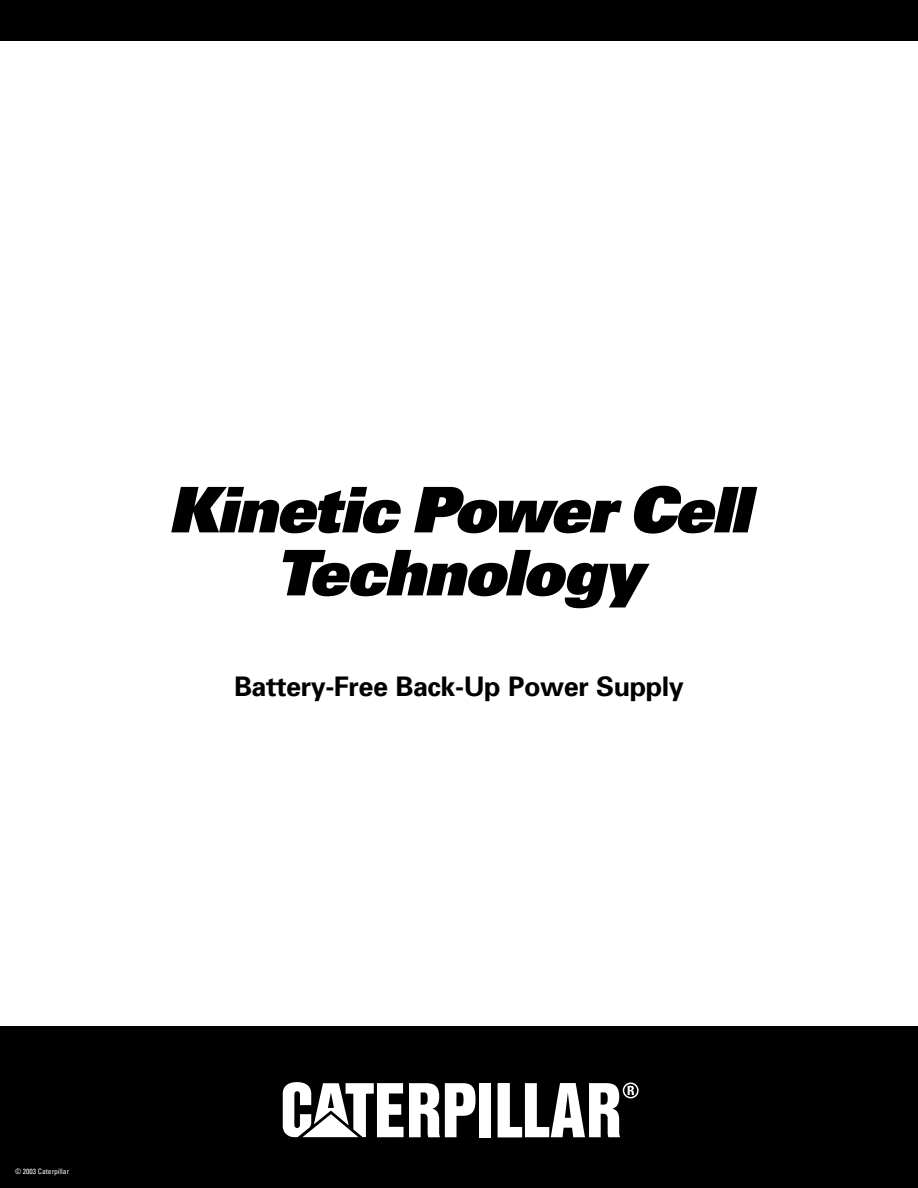
<style>
.page{position:relative;width:918px;height:1188px;background:#fff}
.page>*{position:absolute;margin:0;border:0;box-sizing:border-box;transform-origin:0 0}
.t1{font:italic 900 63px/63px "Univers";letter-spacing:-.02em;color:#000;text-align:center}
.t2{font:700 27px "Univers";letter-spacing:-.015em;color:#000}
.t3{font:condensed 7.5px "Univers";color:#fff}
</style>
<div class="page">
<div style="left:0;top:0;width:918px;height:40px;background:#000"></div>
<div style="left:0;top:1026px;width:918px;height:162px;background:#000"></div>
<div style="left:480px;top:1083px;width:11px;height:54px;background:#fff"></div>
<svg style="left:283px;top:1082px;width:193px;height:55px"></svg>
<svg style="left:498px;top:1083px;width:141px;height:54px"></svg>
<h1 class="t1" style="left:168px;top:486px;width:583px">Kinetic Power Cell<br>Technology</h1>
<p class="t2" style="left:234px;top:677px;width:451px">Battery-Free Back-Up Power Supply</p>
<p class="t3" style="left:15px;top:1168px;width:56px">© 2003 Caterpillar</p>
</div>
